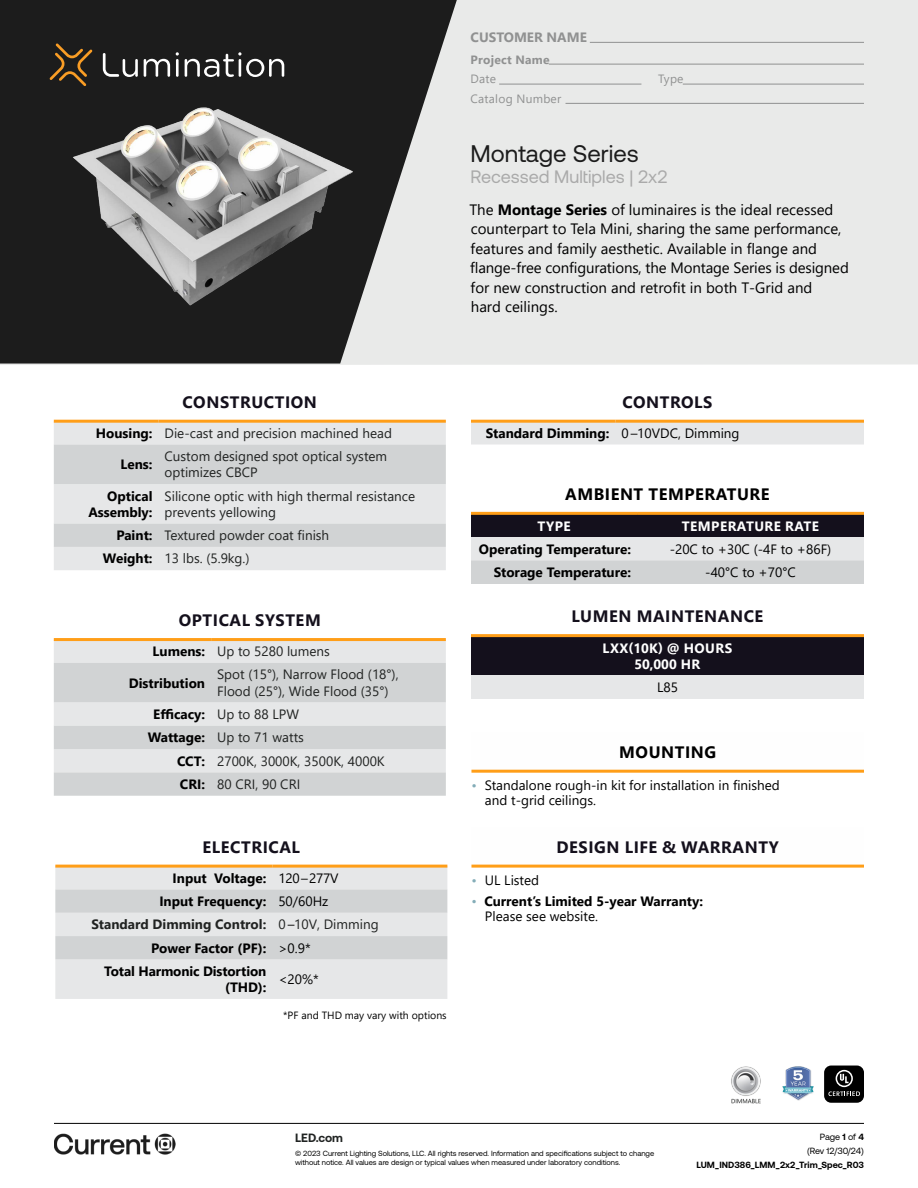
<style>
.page{position:relative;width:918px;height:1188px;background:#fff}
.page>*{position:absolute;margin:0;border:0;box-sizing:border-box;transform-origin:0 0}
.t1{font:24px "Aeonik";color:#1c1c1c}
.t2{font:18px "Aeonik";color:#aaa}
.t3{font:700 16.5px "Segoe UI";letter-spacing:.035em;color:#14101c}
.t4{font:700 16.5px "Segoe UI";letter-spacing:.035em;color:#000}
.t5{font:15px/19.5px "Segoe UI";color:#000}
.t6{font:13.5px/16.2px "Segoe UI";color:#212322}
.t7{font:700 13.5px/16.2px "Segoe UI";color:#000;text-align:right}
.t8{font:13.5px/15px "Segoe UI";color:#000}
.t9{font:700 13.5px/16.2px "Segoe UI";letter-spacing:.035em;color:#fff;text-align:center}
.t10{font:700 13.5px "Segoe UI";color:#212322}
.t11{font:700 13.5px "Segoe UI";color:#909191}
.t12{font:12px "Segoe UI";letter-spacing:.02em;color:#909191}
.t13{font:700 12px "Segoe UI";letter-spacing:.02em;color:#909191}
.t14{font:700 12px "Aeonik";color:#202322}
.t15{font:10.5px "Segoe UI";color:#000}
.t16{font:700 9px "Aeonik";color:#000}
.t17{font:9px/14.1px "Aeonik";letter-spacing:-.005em;color:#000;text-align:right}
.t18{font:7.5px/9.8px "Aeonik";color:#000}
.s1{font-weight:700}
.s2{font-weight:700;color:#000}
.s3{font-weight:400;color:#212322}
.s4{font-weight:400}
.s5{font-weight:400;color:#000}
.s6{font-family:"Segoe Pro";color:#84adb8}
.s7{font-weight:400;color:#84adb8}
</style>
<div class="page">
<div style="left:0;top:0;width:918px;height:365px;background:#e9eae9"></div>
<div style="left:55px;top:868px;width:392px;height:131px;background:#e6e7e8"></div>
<svg style="left:55px;top:889px;width:392px;height:70px;background:#d8d9da"></svg>
<hr style="left:55px;top:865px;width:217px;height:3px;background:#ff9e18">
<hr style="left:272px;top:865px;width:175px;height:3px;background:#ff9e18">
<div style="left:54px;top:641px;width:392px;height:22px;background:#e6e7e8"></div>
<svg style="left:54px;top:663px;width:392px;height:133px;background:#d8dadb"></svg>
<hr style="left:54px;top:638px;width:157px;height:3px;background:#ff9e18">
<hr style="left:211px;top:638px;width:235px;height:3px;background:#ff9e18">
<div style="left:471px;top:423px;width:393px;height:22px;background:#e6e7e8"></div>
<hr style="left:471px;top:420px;width:144px;height:3px;background:#ff9e18">
<hr style="left:615px;top:420px;width:249px;height:3px;background:#ff9e18">
<div style="left:54px;top:423px;width:392px;height:147px;background:#e6e7e8"></div>
<svg style="left:54px;top:445px;width:392px;height:102px;background:#d9dadb"></svg>
<hr style="left:54px;top:420px;width:105px;height:3px;background:#ff9e18">
<hr style="left:159px;top:420px;width:287px;height:3px;background:#ff9e18">
<svg style="left:471px;top:515px;width:393px;height:69px;background:#9b9ba0"></svg>
<hr style="left:471px;top:512px;width:166px;height:3px;background:#ff9e18">
<hr style="left:637px;top:512px;width:227px;height:3px;background:#ff9e18">
<div style="left:471px;top:636px;width:393px;height:39px;background:#14101c"></div>
<div style="left:471px;top:675px;width:393px;height:23px;background:#e6e7e8"></div>
<hr style="left:471px;top:634px;width:393px;height:3px;background:#ff9e18">
<hr style="left:471px;top:770px;width:393px;height:3px;background:#ff9e18">
<hr style="left:471px;top:865px;width:393px;height:3px;background:#ff9e18">
<div style="left:824px;top:1066px;width:40px;height:37px;background:#000;border-radius:7px"></div>
<svg style="left:828px;top:1070px;width:32px;height:26px"></svg>
<img style="left:782px;top:1066px;width:32px;height:35px">
<img style="left:731px;top:1066px;width:30px;height:37px">
<svg style="left:0;top:0;width:461px;height:364px;background:#505050"></svg>
<hr style="left:549px;top:64px;width:315px;height:1px;background:#909191">
<hr style="left:499px;top:84px;width:142px;height:1px;background:#909191">
<hr style="left:683px;top:84px;width:181px;height:1px;background:#909191">
<hr style="left:566px;top:103px;width:298px;height:1px;background:#909191">
<svg style="left:144px;top:59px;width:26px;height:18px"></svg>
<hr style="left:176px;top:59px;width:3px;height:18px;background:#fff">
<svg style="left:176px;top:52px;width:3px;height:4px"></svg>
<svg style="left:185px;top:52px;width:99px;height:25px"></svg>
<svg style="left:103px;top:53px;width:35px;height:24px"></svg>
<svg style="left:50px;top:44px;width:42px;height:42px;background:#4c381d"></svg>
<hr style="left:54px;top:1123px;width:810px;height:1px;background:#000">
<img style="left:54px;top:1133px;width:122px;height:22px">
<img style="left:54px;top:82px;width:317px;height:230px">
<hr style="left:590px;top:42px;width:274px;height:1px;background:#909191">
<p class="t11" style="left:471px;top:24px;width:118px">CUSTOMER NAME</p>
<p class="t13" style="left:471px;top:48px;width:81px">Project Name</p>
<p class="t12" style="left:471px;top:68px;width:27px">Date</p>
<p class="t12" style="left:658px;top:68px;width:27px">Type</p>
<p class="t12" style="left:471px;top:87px;width:92px">Catalog Number</p>
<h1 class="t1" style="left:471px;top:140px;width:170px">Montage Series</h1>
<h2 class="t2" style="left:471px;top:167px;width:198px">Recessed Multiples | 2x2</h2>
<p class="t5" style="left:469px;top:199px;width:381px">The <span class="s1">Montage Series</span> of luminaires is the ideal recessed counterpart to Tela Mini, sharing the same performance, features and family aesthetic. Available in flange and flange-free configurations, the Montage Series is designed for new construction and retrofit in both T-Grid and<br>hard ceilings.</p>
<p class="t3" style="left:183px;top:386px;width:136px">CONSTRUCTION</p>
<p class="t6" style="left:96px;top:424px;width:298px"><span class="s2">Housing:</span> Die-cast and precision machined head</p>
<p class="t7" style="left:121px;top:455px;width:33px">Lens:</p>
<p class="t6" style="left:165px;top:447px;width:224px">Custom designed spot optical system optimizes CBCP</p>
<p class="t7" style="left:88px;top:487px;width:66px">Optical<br>Assembly:</p>
<p class="t6" style="left:165px;top:487px;width:252px">Silicone optic with high thermal resistance prevents yellowing</p>
<p class="t6" style="left:103px;top:522px;width:228px;line-height:23.4px;text-indent:14px"><span class="s2">Paint:</span> Textured powder coat finish<br><span class="s2">Weight:</span> 13 lbs. (5.9kg.)</p>
<p class="t3" style="left:179px;top:605px;width:143px">OPTICAL SYSTEM</p>
<p class="t6" style="left:153px;top:642px;width:179px"><span class="s2">Lumens:</span> Up to 5280 lumens</p>
<p class="t7" style="left:129px;top:674px;width:78px">Distribution</p>
<p class="t6" style="left:217px;top:665px;width:183px">Spot (15°), Narrow Flood (18°),<br>Flood (25°), Wide Flood (35°)</p>
<p class="t7" style="left:153px;top:705px;width:147px">Efficacy: <span class="s3">Up to 88 LPW</span></p>
<p class="t6" style="left:148px;top:728px;width:158px"><span class="s2">Wattage:</span> Up to 71 watts</p>
<p class="t6" style="left:177px;top:752px;width:209px"><span class="s2">CCT:</span> 2700K, 3000K, 3500K, 4000K</p>
<p class="t6" style="left:180px;top:775px;width:122px"><span class="s2">CRI:</span> 80 CRI, 90 CRI</p>
<p class="t3" style="left:203px;top:831px;width:99px">ELECTRICAL</p>
<p class="t7" style="left:173px;top:869px;width:168px">Input Voltage: <span class="s4">120 – 277V</span></p>
<p class="t7" style="left:159px;top:892px;width:171px">Input Frequency: <span class="s4">50/60Hz</span></p>
<p class="t10" style="left:92px;top:912px;width:288px">Standard Dimming Control: <span class="s4">0</span> <span class="s5">–</span><span class="s4">10V, Dimming</span></p>
<p class="t7" style="left:151px;top:939px;width:161px">Power Factor (PF): <span class="s4">&gt;0.9*</span></p>
<p class="t7" style="left:104px;top:962px;width:164px">Total Harmonic Distortion</p>
<p class="t7" style="left:225px;top:978px;width:43px">(THD):</p>
<p class="t8" style="left:278px;top:971px;width:42px">&lt;20%*</p>
<p class="t15" style="left:283px;top:1005px;width:165px">*PF and THD may vary with options</p>
<p class="t3" style="left:622px;top:386px;width:92px">CONTROLS</p>
<p class="t7" style="left:486px;top:424px;width:255px">Standard Dimming: <span class="s4">0 –10VDC, Dimming</span></p>
<p class="t4" style="left:565px;top:478px;width:206px">AMBIENT TEMPERATURE</p>
<p class="t9" style="left:537px;top:517px;width:35px">TYPE</p>
<p class="t9" style="left:682px;top:517px;width:139px">TEMPERATURE RATE</p>
<p class="t7" style="left:479px;top:540px;width:154px">Operating Temperature:</p>
<p class="t8" style="left:670px;top:540px;width:163px">-20C to +30C (-4F to +86F)</p>
<p class="t7" style="left:494px;top:563px;width:139px">Storage Temperature:</p>
<p class="t8" style="left:705px;top:564px;width:92px">-40°C to +70°C</p>
<p class="t3" style="left:572px;top:601px;width:193px">LUMEN MAINTENANCE</p>
<p class="t9" style="left:603px;top:639px;width:131px">LXX(10K) @ HOURS<br>50,000 HR</p>
<p class="t8" style="left:657px;top:678px;width:22px">L85</p>
<p class="t4" style="left:619px;top:736px;width:98px">MOUNTING</p>
<p class="t8" style="left:485px;top:777px;width:296px;text-indent:-14px"><span class="s6">•</span> Standalone rough-in kit for installation in finished and t-grid ceilings.</p>
<p class="t3" style="left:556px;top:831px;width:224px">DESIGN LIFE &amp; WARRANTY</p>
<p class="t8" style="left:471px;top:871px;width:69px"><span class="s6">•</span> UL Listed</p>
<p class="t7" style="left:485px;top:893px;width:220px;line-height:15px;text-align:left;text-indent:-14px"><span class="s7">•</span> Current’s Limited 5-year Warranty:<br><span class="s4">Please see website.</span></p>
<p class="t14" style="left:295px;top:1131px;width:49px">LED.com</p>
<p class="t18" style="left:295px;top:1148px;width:361px">© 2023 Current Lighting Solutions, LLC. All rights reserved. Information and specifications subject to change without notice. All values are design or typical values when measured under laboratory conditions.</p>
<p class="t17" style="left:807px;top:1130px;width:58px">Page <span class="s1">1</span> of <span class="s1">4 </span>(Rev 12/30/24)</p>
<p class="t16" style="left:697px;top:1160px;width:169px">LUM_IND386_LMM_2x2_Trim_Spec_R03</p>
</div>
